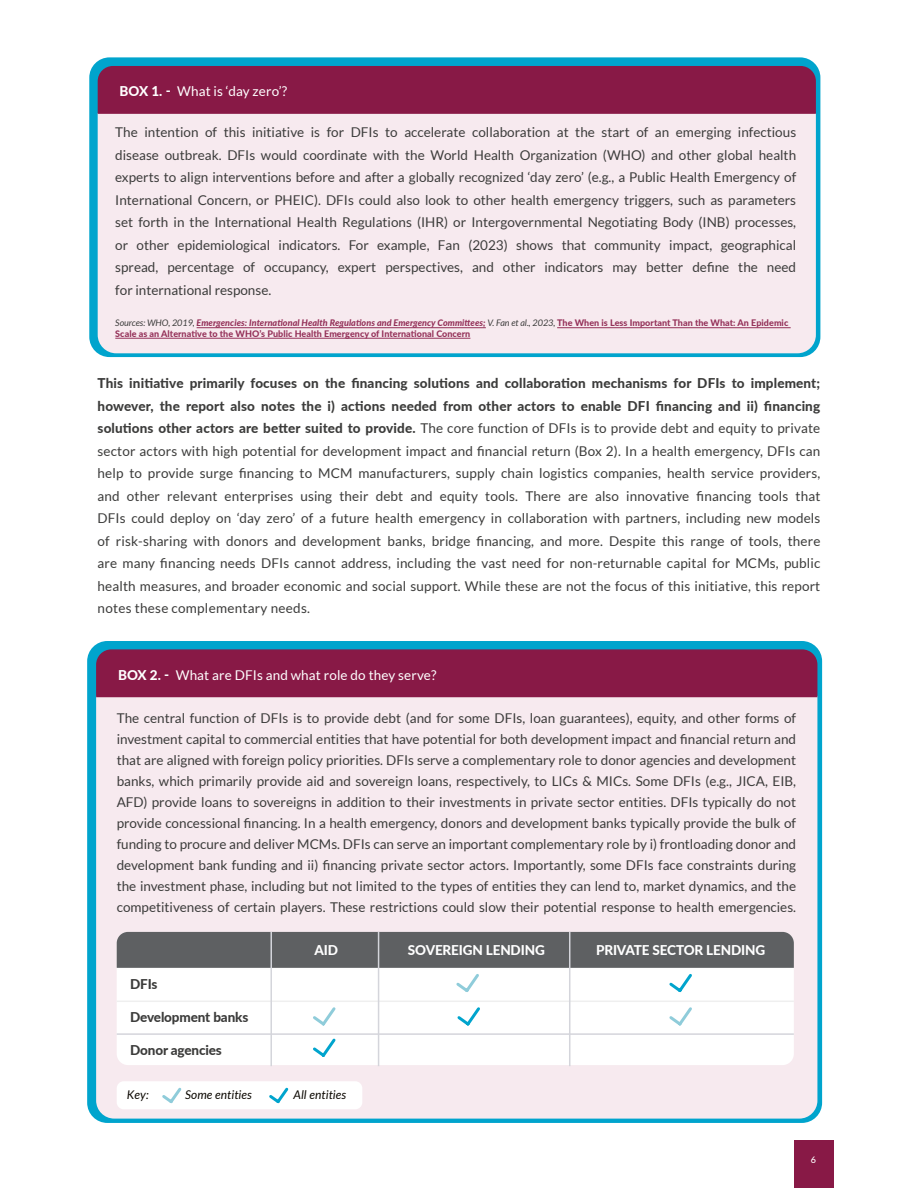
<style>
.page{position:relative;width:918px;height:1188px;background:#fff}
.page>*{position:absolute;margin:0;border:0;box-sizing:border-box;transform-origin:0 0}
.t1{font:13.5px/22.5px "Lato";letter-spacing:.01em;color:#3c3c3b;text-align:justify}
.t2{font:13.5px "Lato";letter-spacing:.01em;color:#fff}
.t3{font:800 13.5px "Lato";letter-spacing:-.01em;color:#fff}
.t4{font:800 13.5px "Lato";letter-spacing:-.01em;color:#3c3c3b}
.t5{font:italic 12px "Lato";letter-spacing:.01em;color:#0b0700}
.t6{font:800 9px/10.5px "Lato";letter-spacing:.005em;color:#943058}
.t7{font:500 9px "Lato";color:#fff}
.s1{font-weight:800}
.s2{font-weight:400;font-style:italic;color:#3c3c3b}
.s3{font-style:italic}
</style>
<div class="page">
<div style="left:89px;top:57px;width:731px;height:300px;background:#00a4cd;border-radius:20px"></div>
<div style="left:87px;top:641px;width:735px;height:482px;background:#00a4cd;border-radius:20px"></div>
<div style="left:98px;top:115px;width:718px;height:238px;background:#f7eaef"></div>
<div style="left:96px;top:698px;width:721px;height:421px;background:#f7eaef"></div>
<svg style="left:97px;top:65px;width:720px;height:50px;background:#86214d"></svg>
<div style="left:96px;top:649px;width:722px;height:49px;background:#881946"></div>
<div style="left:794px;top:1140px;width:39px;height:48px;background:#881946"></div>
<hr style="left:197px;top:327px;width:289px;height:1px;background:#943058">
<hr style="left:557px;top:327px;width:234px;height:1px;background:#943058">
<hr style="left:115px;top:338px;width:355px;height:1px;background:#943058">
<div style="left:117px;top:932px;width:677px;height:133px;background:#fff;border-radius:11px"></div>
<hr style="left:117px;top:1001px;width:677px;height:1px;background:#efefef">
<hr style="left:117px;top:1033px;width:677px;height:2px;background:#d4d5db">
<hr style="left:378px;top:932px;width:1px;height:134px;background:#d4d5db">
<hr style="left:270px;top:932px;width:2px;height:134px;background:#d4d5db">
<hr style="left:569px;top:932px;width:1px;height:134px;background:#d4d5db">
<svg style="left:313px;top:1038px;width:23px;height:19px"></svg>
<svg style="left:457px;top:1007px;width:23px;height:19px"></svg>
<svg style="left:313px;top:1007px;width:23px;height:19px"></svg>
<svg style="left:117px;top:932px;width:677px;height:63px"></svg>
<svg style="left:669px;top:1007px;width:23px;height:19px"></svg>
<div style="left:117px;top:1081px;width:245px;height:28px;background:#fff;border-radius:7px"></div>
<svg style="left:162px;top:1087px;width:20px;height:17px"></svg>
<svg style="left:269px;top:1087px;width:20px;height:17px"></svg>
<p class="t2" style="left:120px;top:84px;width:169px"><span class="s1">BOX 1. -</span> What is ‘day zero’?</p>
<p class="t1" style="left:115px;top:121px;width:682px">The intention of this initiative is for DFIs to accelerate collaboration at the start of an emerging infectious disease outbreak. DFIs would coordinate with the World Health Organization (WHO) and other global health experts to align interventions before and after a globally recognized ‘day zero’ (e.g., a Public Health Emergency of International Concern, or PHEIC). DFIs could also look to other health emergency triggers, such as parameters set forth in the International Health Regulations (IHR) or Intergovernmental Negotiating Body (INB) processes, or other epidemiological indicators. For example, Fan (2023) shows that community impact, geographical spread, percentage of occupancy, expert perspectives, and other indicators may better define the need</p>
<p class="t1" style="left:115px;top:278px;width:158px">for international response.</p>
<p class="t6" style="left:115px;top:317px;width:675px"><span class="s2">Sources: WHO, 2019,</span> <span class="s3">Emergencies: International Health Regulations and Emergency Committees;</span> <span class="s2">V. Fan et al., 2023,</span> The When is Less Important Than the What: An Epidemic<br>Scale as an Alternative to the WHO’s Public Health Emergency of International Concern</p>
<p class="t1" style="left:98px;top:372px;width:724px"><span class="s1">This initiative primarily focuses on the financing solutions and collaboration mechanisms for DFIs to implement; however, the report also notes the i) actions needed from other actors to enable DFI financing and ii) financing solutions other actors are better suited to provide.</span> The core function of DFIs is to provide debt and equity to private sector actors with high potential for development impact and financial return (Box 2). In a health emergency, DFIs can help to provide surge financing to MCM manufacturers, supply chain logistics companies, health service providers,</p>
<p class="t1" style="left:98px;top:485px;width:724px">and other relevant enterprises using their debt and equity tools. There are also innovative financing tools that</p>
<p class="t1" style="left:98px;top:507px;width:724px">DFIs could deploy on ‘day zero’ of a future health emergency in collaboration with partners, including new models</p>
<p class="t1" style="left:98px;top:530px;width:724px">of risk-sharing with donors and development banks, bridge financing, and more. Despite this range of tools, there are many financing needs DFIs cannot address, including the vast need for non-returnable capital for MCMs, public health measures, and broader economic and social support. While these are not the focus of this initiative, this report</p>
<p class="t1" style="left:98px;top:597px;width:214px">notes these complementary needs.</p>
<p class="t2" style="left:118px;top:667px;width:320px"><span class="s1">BOX 2. -</span> What are DFIs and what role do they serve?</p>
<p class="t1" style="left:117px;top:708px;width:681px;line-height:21px">The central function of DFIs is to provide debt (and for some DFIs, loan guarantees), equity, and other forms of investment capital to commercial entities that have potential for both development impact and financial return and that are aligned with foreign policy priorities. DFIs serve a complementary role to donor agencies and development banks, which primarily provide aid and sovereign loans, respectively, to LICs &amp; MICs. Some DFIs (e.g., JICA, EIB, AFD) provide loans to sovereigns in addition to their investments in private sector entities. DFIs typically do not provide concessional financing. In a health emergency, donors and development banks typically provide the bulk of funding to procure and deliver MCMs. DFIs can serve an important complementary role by i) frontloading donor and development bank funding and ii) financing private sector actors. Importantly, some DFIs face constraints during the investment phase, including but not limited to the types of entities they can lend to, market dynamics, and the</p>
<p class="t1" style="left:117px;top:896px;width:681px">competitiveness of certain players. These restrictions could slow their potential response to health emergencies.</p>
<p class="t3" style="left:315px;top:940px;width:25px">AID</p>
<p class="t3" style="left:408px;top:940px;width:138px">SOVEREIGN LENDING</p>
<p class="t3" style="left:596px;top:940px;width:171px">PRIVATE SECTOR LENDING</p>
<p class="t4" style="left:130px;top:974px;width:29px">DFIs</p>
<p class="t4" style="left:130px;top:1007px;width:120px">Development banks</p>
<p class="t4" style="left:130px;top:1040px;width:93px">Donor agencies</p>
<p class="t5" style="left:127px;top:1088px;width:23px">Key:</p>
<p class="t5" style="left:185px;top:1088px;width:68px">Some entities</p>
<p class="t5" style="left:293px;top:1088px;width:54px">All entities</p>
<p class="t7" style="left:811px;top:1153px;width:7px">6</p>
</div>
